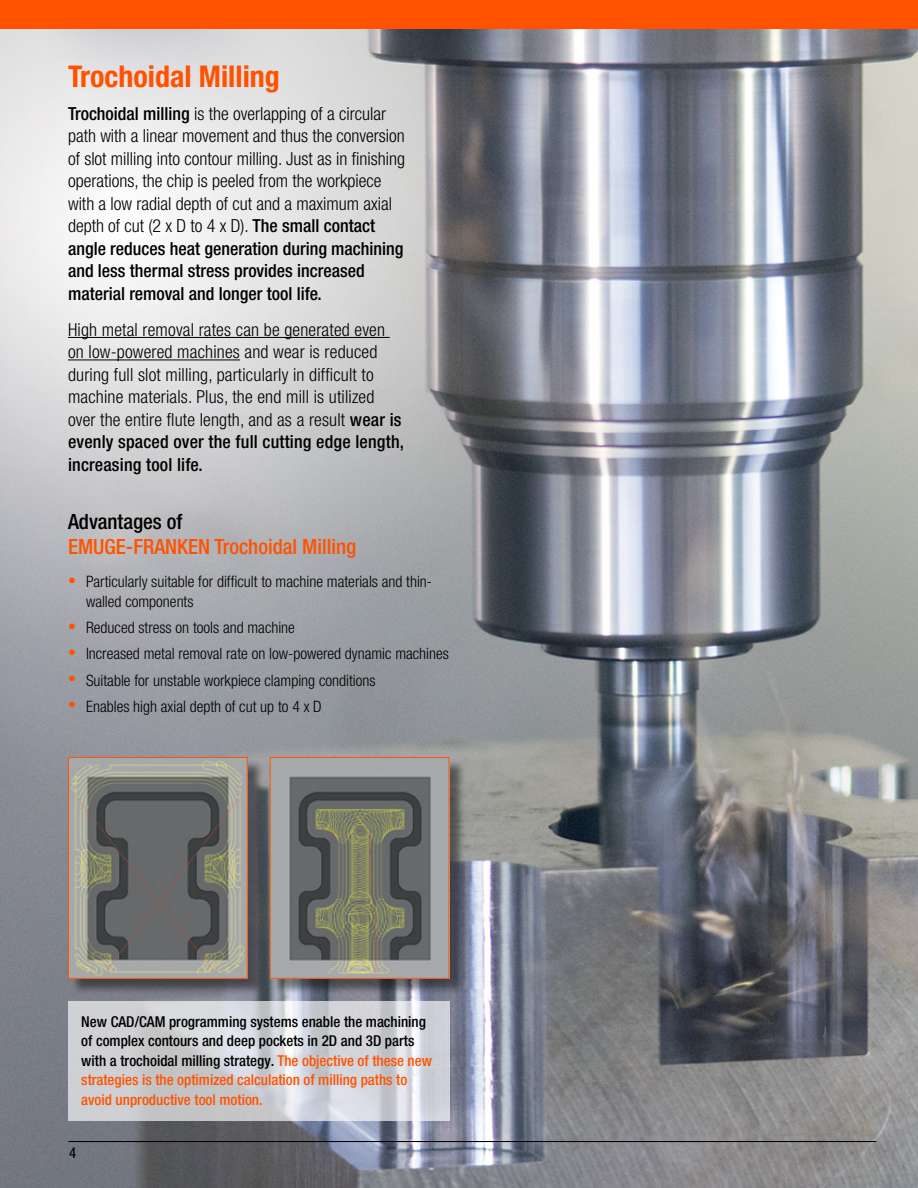
<style>
.page{position:relative;width:918px;height:1188px;background:#fff}
.page>*{position:absolute;margin:0;border:0;box-sizing:border-box;transform-origin:0 0}
.t1{font:700 condensed 30px "Helvetica Neue LT Pro";color:#ff5200}
.t2{font:500 condensed 21px "Helvetica Neue LT Pro";color:#ff5200}
.t3{font:500 condensed 21px "Helvetica Neue LT Pro";color:#000}
.t4{font:300 condensed 18px/22.5px "Helvetica Neue LT Pro";color:#000}
.t5{font:300 condensed 15.75px/19.5px "Helvetica Neue LT Pro";color:#000}
.t6{font:500 condensed 15px/19.5px "Helvetica Neue LT Pro";color:#000}
.t7{font:condensed 15px "Helvetica Neue LT Pro";color:#000}
.s1{font-weight:500}
.s2{color:#ff5200}
</style>
<div class="page">
<img style="left:0;top:28px;width:918px;height:1160px">
<div style="left:70px;top:759px;width:194px;height:236px;background:#000;opacity:.47"></div>
<img style="left:70px;top:759px;width:176px;height:218px">
<div style="left:68px;top:757px;width:180px;height:222px;border:1px solid #ff5200"></div>
<div style="left:272px;top:759px;width:194px;height:236px;background:#000;opacity:.47"></div>
<img style="left:272px;top:759px;width:175px;height:218px">
<div style="left:270px;top:757px;width:179px;height:222px;border:1px solid #ff5200"></div>
<hr style="left:68px;top:1141px;width:808px;height:1px;background:#000">
<div style="left:0;top:0;width:918px;height:28px;background:#ff5200"></div>
<svg style="left:68px;top:1001px;width:381px;height:120px"></svg>
<hr style="left:68px;top:337px;width:322px;height:1px;background:#000">
<hr style="left:68px;top:359px;width:172px;height:1px;background:#000">
<h1 class="t1" style="left:68px;top:59px;width:213px">Trochoidal Milling</h1>
<p class="t4" style="left:68px;top:102px;width:338px"><span class="s1">Trochoidal milling</span> is the overlapping of a circular path with a linear movement and thus the conversion of slot milling into contour milling. Just as in finishing operations, the chip is peeled from the workpiece with a low radial depth of cut and a maximum axial depth of cut (2 x D to 4 x D). <span class="s1">The small contact angle reduces heat generation during machining and less thermal stress provides increased material removal and longer tool life.</span></p>
<p class="t4" style="left:68px;top:318px;width:338px">High metal removal rates can be generated even on low-powered machines and wear is reduced during full slot milling, particularly in difficult to machine materials. Plus, the end mill is utilized over the entire flute length, and as a result <span class="s1">wear is evenly spaced over the full cutting edge length, increasing tool life.</span></p>
<p class="t3" style="left:68px;top:509px;width:116px">Advantages of</p>
<p class="t2" style="left:68px;top:534px;width:290px">EMUGE-FRANKEN Trochoidal Milling</p>
<p class="t5" style="left:86px;top:572px;width:348px;text-indent:-18px"><span class="s2">•</span> Particularly suitable for difficult to machine materials and thin&shy;walled components</p>
<p class="t5" style="left:68px;top:618px;width:229px"><span class="s2">•</span> Reduced stress on tools and machine</p>
<p class="t5" style="left:68px;top:644px;width:382px"><span class="s2">•</span> Increased metal removal rate on low-powered dynamic machines</p>
<p class="t5" style="left:68px;top:670px;width:309px"><span class="s2">•</span> Suitable for unstable workpiece clamping conditions</p>
<p class="t5" style="left:68px;top:697px;width:255px"><span class="s2">•</span> Enables high axial depth of cut up to 4 x D</p>
<p class="t6" style="left:81px;top:1011px;width:352px">New CAD/CAM programming systems enable the machining of complex contours and deep pockets in 2D and 3D parts with a trochoidal milling strategy. <span class="s2">The objective of these new strategies is the optimized calculation of milling paths to avoid unproductive tool motion.</span></p>
<p class="t7" style="left:68px;top:1143px;width:10px">64</p>
</div>
